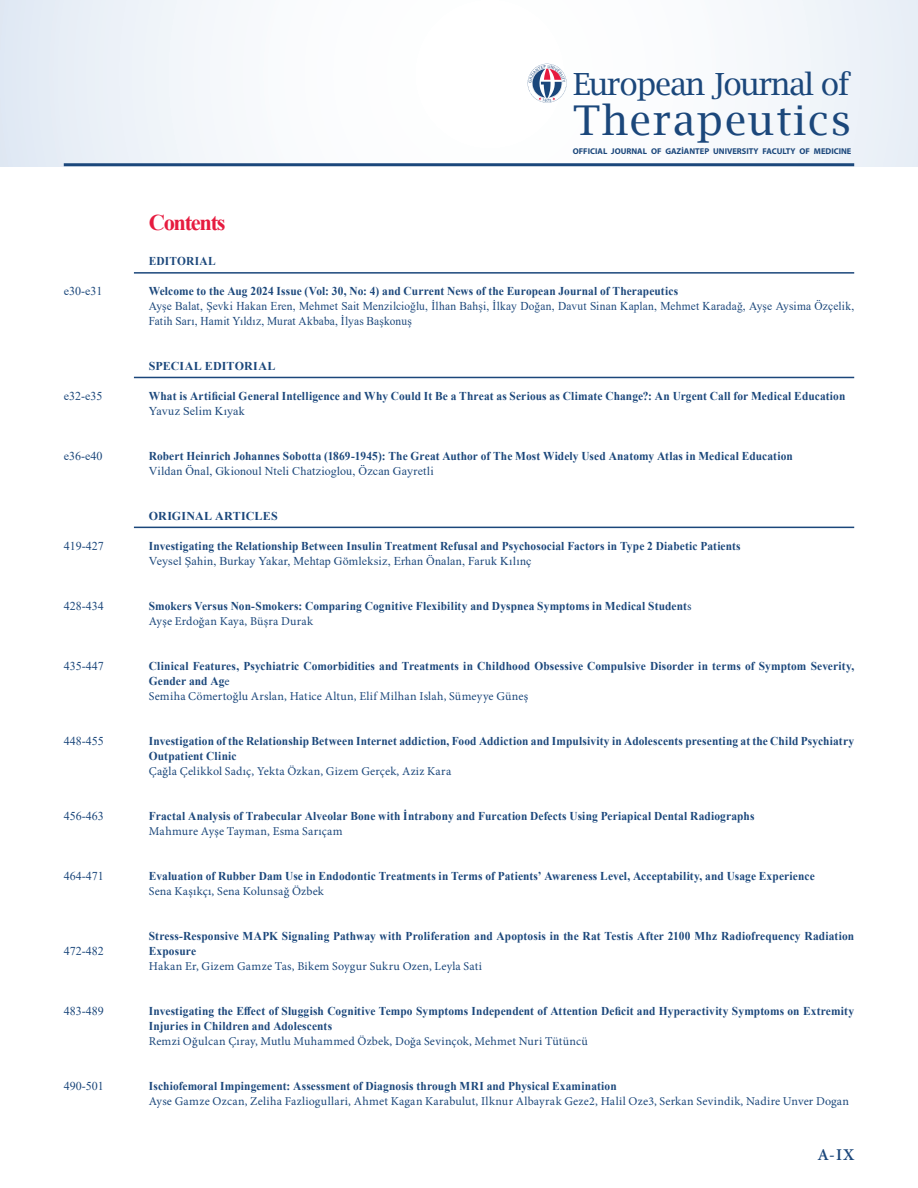
<style>
.page{position:relative;width:918px;height:1188px;background:#fff}
.page>*{position:absolute;margin:0;border:0;box-sizing:border-box;transform-origin:0 0}
.t1{font:41.1px "Lucida Bright";letter-spacing:.04em;color:#1b477b}
.t2{font:30.6px "Lucida Bright";letter-spacing:-.04em;color:#1b477b}
.t3{font:700 22.5px "Times New Roman";letter-spacing:-.06em;color:#e61b3f}
.t4{font:600 16.5px "Minion Pro";color:#1b477b}
.t5{font:700 12px/15px "Times New Roman";letter-spacing:.01em;color:#1b477b;scale:.95 1}
.t6{font:12px "Minion Pro";letter-spacing:.02em;color:#1b477b}
.t7{font:12px "Times New Roman";letter-spacing:.01em;color:#1b477b}
.t8{font:12px/15px "Times New Roman";letter-spacing:.01em;color:#1b477b;scale:.95 1}
.t9{font:700 12px "Times New Roman";letter-spacing:.01em;color:#1b477b}
.t10{font:700 8.4px "Myriad Pro";color:#1b477b}
.s1{font-family:"Minion Pro";font-weight:400}
</style>
<div class="page">
<svg style="left:1px;top:0;width:917px;height:166px"></svg>
<hr style="left:64px;top:163px;width:790px;height:3px;background:#1b477b">
<hr style="left:0;top:0;width:1px;height:166px;background:#dfe7f2">
<hr style="left:134px;top:527px;width:720px;height:1px;background:#1b477b">
<hr style="left:134px;top:377px;width:720px;height:1px;background:#1b477b">
<hr style="left:134px;top:272px;width:720px;height:2px;background:#1b477b">
<svg style="left:528px;top:64px;width:38px;height:39px"></svg>
<p class="t7" style="left:64px;top:283px;width:40px">e30-e31</p>
<p class="t7" style="left:64px;top:388px;width:40px">e32-e35</p>
<p class="t7" style="left:64px;top:448px;width:40px">e36-e40</p>
<p class="t7" style="left:64px;top:538px;width:41px">419-427</p>
<p class="t7" style="left:64px;top:598px;width:41px">428-434</p>
<p class="t7" style="left:64px;top:658px;width:41px">435-447</p>
<p class="t7" style="left:64px;top:733px;width:41px">448-455</p>
<p class="t7" style="left:64px;top:808px;width:41px">456-463</p>
<p class="t7" style="left:64px;top:868px;width:41px">464-471</p>
<p class="t7" style="left:64px;top:943px;width:41px">472-482</p>
<p class="t7" style="left:64px;top:1003px;width:41px">483-489</p>
<p class="t7" style="left:64px;top:1078px;width:41px">490-501</p>
<h2 class="t2" style="left:573px;top:66px;width:279px">European Journal of</h2>
<h1 class="t1" style="left:573px;top:97px;width:280px">Therapeutics</h1>
<p class="t10" style="left:573px;top:146px;width:280px">OFFICIAL JOURNAL OF GAZİANTEP UNIVERSITY FACULTY OF MEDICINE</p>
<h3 class="t3" style="left:149px;top:206px;width:78px">Contents</h3>
<p class="t5" style="left:149px;top:253px;width:72px">EDITORIAL</p>
<p class="t5" style="left:149px;top:283px;width:559px">Welcome to the Aug 2024 Issue (Vol: 30, No: 4) and Current News of the European Journal of Therapeutics</p>
<p class="t8" style="left:149px;top:298px;width:744px">Ayşe Balat, Şevki Hakan Eren, Mehmet Sait Menzilcioğlu, İlhan Bahşi, İlkay Doğan, Davut Sinan Kaplan, Mehmet Karadağ, Ayşe Aysima Özçelik,<br>Fatih Sarı, Hamit Yıldız, Murat Akbaba, İlyas Başkonuş</p>
<p class="t9" style="left:149px;top:357px;width:128px">SPECIAL EDITORIAL</p>
<p class="t5" style="left:149px;top:388px;width:735px">What is Artificial General Intelligence and Why Could It Be a Threat as Serious as Climate Change?: An Urgent Call for Medical Education</p>
<p class="t7" style="left:149px;top:403px;width:98px">Yavuz Selim Kıyak</p>
<p class="t5" style="left:149px;top:448px;width:679px">Robert Heinrich Johannes Sobotta (1869-1945): The Great Author of The Most Widely Used Anatomy Atlas in Medical Education</p>
<p class="t7" style="left:149px;top:463px;width:286px">Vildan Önal, Gkionoul Nteli Chatzioglou, Özcan Gayretli</p>
<p class="t9" style="left:149px;top:507px;width:130px">ORIGINAL ARTICLES</p>
<p class="t5" style="left:149px;top:538px;width:624px">Investigating the Relationship Between Insulin Treatment Refusal and Psychosocial Factors in Type 2 Diabetic Patients</p>
<p class="t7" style="left:149px;top:553px;width:384px">Veysel Şahin, Burkay Yakar, Mehtap Gömleksiz, Erhan Önalan, Faruk Kılınç</p>
<p class="t5" style="left:149px;top:598px;width:573px">Smokers Versus Non-Smokers: Comparing Cognitive Flexibility and Dyspnea Symptoms in Medical Student<span class="s1">s</span></p>
<p class="t6" style="left:149px;top:613px;width:166px">Ayşe Erdoğan Kaya, Büşra Durak</p>
<p class="t5" style="left:149px;top:658px;width:744px">Clinical Features, Psychiatric Comorbidities and Treatments in Childhood Obsessive Compulsive Disorder in terms of Symptom Severity,<br>Gender and Ag<span class="s1">e</span></p>
<p class="t6" style="left:149px;top:688px;width:381px">Semiha Cömertoğlu Arslan, Hatice Altun, Elif Milhan Islah, Sümeyye Güneş</p>
<p class="t5" style="left:149px;top:733px;width:744px">Investigation of the Relationship Between Internet addiction, Food Addiction and Impulsivity in Adolescents presenting at the Child Psychiatry<br>Outpatient Clinic</p>
<p class="t6" style="left:149px;top:763px;width:304px">Çağla Çelikkol Sadıç, Yekta Özkan, Gizem Gerçek, Aziz Kara</p>
<p class="t5" style="left:149px;top:808px;width:639px">Fractal Analysis of Trabecular Alveolar Bone with İntrabony and Furcation Defects Using Periapical Dental Radiographs</p>
<p class="t6" style="left:149px;top:823px;width:196px">Mahmure Ayşe Tayman, Esma Sarıçam</p>
<p class="t5" style="left:149px;top:868px;width:702px">Evaluation of Rubber Dam Use in Endodontic Treatments in Terms of Patients’ Awareness Level, Acceptability, and Usage Experience</p>
<p class="t6" style="left:149px;top:883px;width:177px">Sena Kaşıkçı, Sena Kolunsağ Özbek</p>
<p class="t5" style="left:149px;top:928px;width:744px">Stress-Responsive MAPK Signaling Pathway with Proliferation and Apoptosis in the Rat Testis After 2100 Mhz Radiofrequency Radiation<br>Exposure</p>
<p class="t6" style="left:149px;top:958px;width:335px">Hakan Er, Gizem Gamze Tas, Bikem Soygur Sukru Ozen, Leyla Sati</p>
<p class="t5" style="left:149px;top:1003px;width:744px">Investigating the Effect of Sluggish Cognitive Tempo Symptoms Independent of Attention Deficit and Hyperactivity Symptoms on Extremity<br>Injuries in Children and Adolescents</p>
<p class="t6" style="left:149px;top:1033px;width:441px">Remzi Oğulcan Çıray, Mutlu Muhammed Özbek, Doğa Sevinçok, Mehmet Nuri Tütüncü</p>
<p class="t5" style="left:149px;top:1078px;width:494px">Ischiofemoral Impingement: Assessment of Diagnosis through MRI and Physical Examination</p>
<p class="t6" style="left:149px;top:1093px;width:702px">Ayse Gamze Ozcan, Zeliha Fazliogullari, Ahmet Kagan Karabulut, Ilknur Albayrak Geze2, Halil Oze3, Serkan Sevindik, Nadire Unver Dogan</p>
<h3 class="t4" style="left:817px;top:1143px;width:38px">A-IX</h3>
</div>
